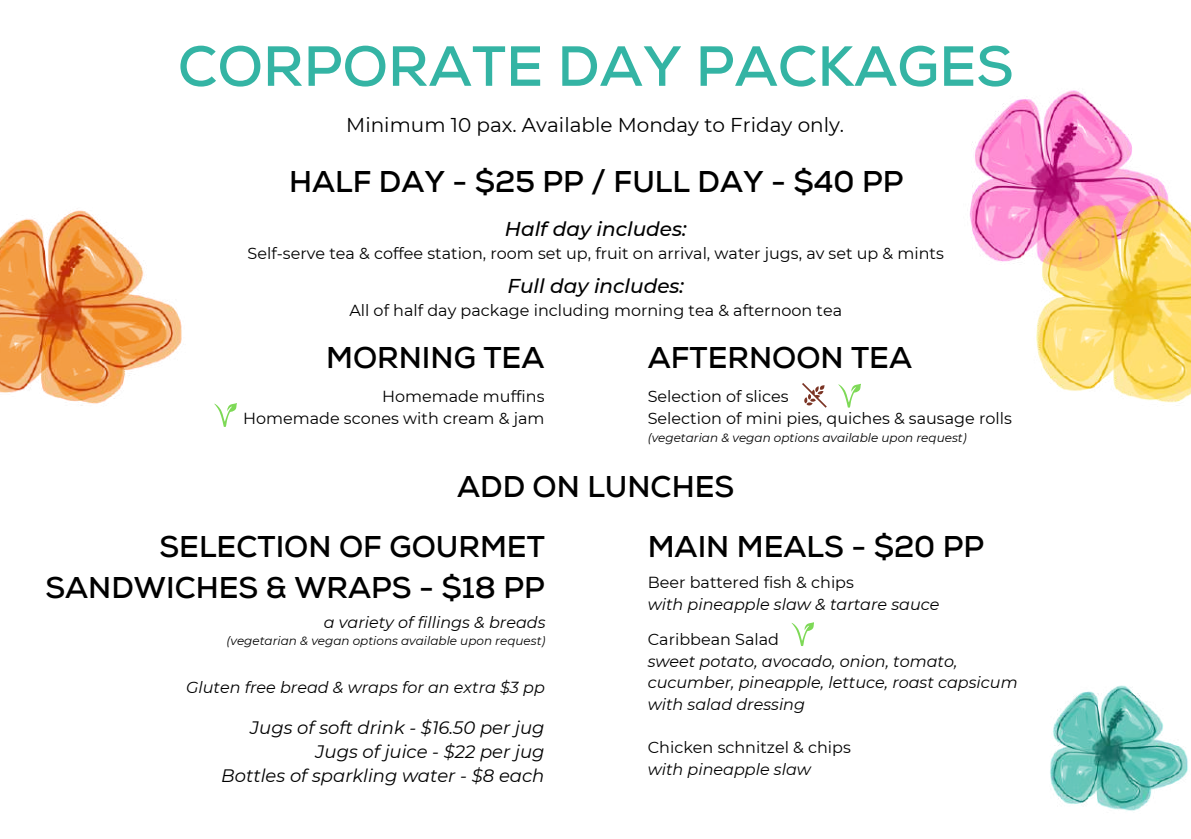
<style>
.page{position:relative;width:1191px;height:839px;background:#fff}
.page>*{position:absolute;margin:0;border:0;box-sizing:border-box;transform-origin:0 0}
.t1{font:700 56.4px "Nexa";color:#34b4a4}
.t2{font:700 30px/40.4px "Nexa";color:#000;text-align:right}
.t3{font:20px "Montserrat";color:#000}
.t4{font:italic 500 20px "Montserrat";color:#000}
.t5{font:italic 18px/24px "Montserrat";color:#000;text-align:right}
.t6{font:16px/21.4px "Montserrat";color:#000;text-align:right}
.t7{font:italic 16px/21.6px "Montserrat";color:#000}
.t8{font:italic 12px "Montserrat";color:#000}
</style>
<div class="page">
<svg style="left:791px;top:622px;width:23px;height:24px"></svg>
<svg style="left:226px;top:403px;width:11px;height:23px"></svg>
<svg style="left:802px;top:383px;width:25px;height:25px"></svg>
<svg style="left:838px;top:384px;width:23px;height:23px"></svg>
<img style="left:1050px;top:685px;width:138px;height:126px">
<img style="left:969px;top:90px;width:136px;height:137px">
<img style="left:972px;top:115px;width:219px;height:288px">
<img style="left:0;top:210px;width:226px;height:217px">
<h1 class="t1" style="left:178px;top:33px;width:837px">CORPORATE DAY PACKAGES</h1>
<p class="t3" style="left:346px;top:113px;width:499px">Minimum 10 pax. Available Monday to Friday only.</p>
<h2 class="t2" style="left:289px;top:162px;width:616px">HALF DAY - $25 PP / FULL DAY - $40 PP</h2>
<p class="t4" style="left:505px;top:216px;width:183px">Half day includes:</p>
<p class="t6" style="left:248px;top:242px;width:698px">Self-serve tea &amp; coffee station, room set up, fruit on arrival, water jugs, av set up &amp; mints</p>
<p class="t4" style="left:507px;top:274px;width:178px">Full day includes:</p>
<p class="t6" style="left:349px;top:299px;width:494px">All of half day package including morning tea &amp; afternoon tea</p>
<h2 class="t2" style="left:326px;top:338px;width:220px">MORNING TEA</h2>
<h2 class="t2" style="left:648px;top:338px;width:266px">AFTERNOON TEA</h2>
<p class="t6" style="left:243px;top:386px;width:303px">Homemade muffins<br>Homemade scones with cream &amp; jam</p>
<p class="t6" style="left:648px;top:386px;width:366px;text-align:left">Selection of slices<br>Selection of mini pies, quiches &amp; sausage rolls</p>
<p class="t8" style="left:648px;top:430px;width:320px">(vegetarian &amp; vegan options available upon request)</p>
<h2 class="t2" style="left:457px;top:467px;width:279px">ADD ON LUNCHES</h2>
<h2 class="t2" style="left:46px;top:527px;width:501px">SELECTION OF GOURMET<br>SANDWICHES &amp; WRAPS - $18 PP</h2>
<h2 class="t2" style="left:648px;top:527px;width:338px">MAIN MEALS - $20 PP</h2>
<p class="t6" style="left:648px;top:572px;width:208px">Beer battered fish &amp; chips</p>
<p class="t7" style="left:648px;top:593px;width:293px">with pineapple slaw &amp; tartare sauce</p>
<p class="t6" style="left:648px;top:628px;width:133px">Caribbean Salad</p>
<p class="t7" style="left:648px;top:650px;width:371px">sweet potato, avocado, onion, tomato, cucumber, pineapple, lettuce, roast capsicum with salad dressing</p>
<p class="t6" style="left:648px;top:737px;width:205px">Chicken schnitzel &amp; chips</p>
<p class="t7" style="left:648px;top:758px;width:165px">with pineapple slaw</p>
<p class="t7" style="left:324px;top:611px;width:223px">a variety of fillings &amp; breads</p>
<p class="t8" style="left:227px;top:633px;width:320px">(vegetarian &amp; vegan options available upon request)</p>
<p class="t7" style="left:186px;top:676px;width:360px">Gluten free bread &amp; wraps for an extra $3 pp</p>
<p class="t5" style="left:221px;top:715px;width:325px">Jugs of soft drink - $16.50 per jug<br>Jugs of juice - $22 per jug<br>Bottles of sparkling water - $8 each</p>
</div>
